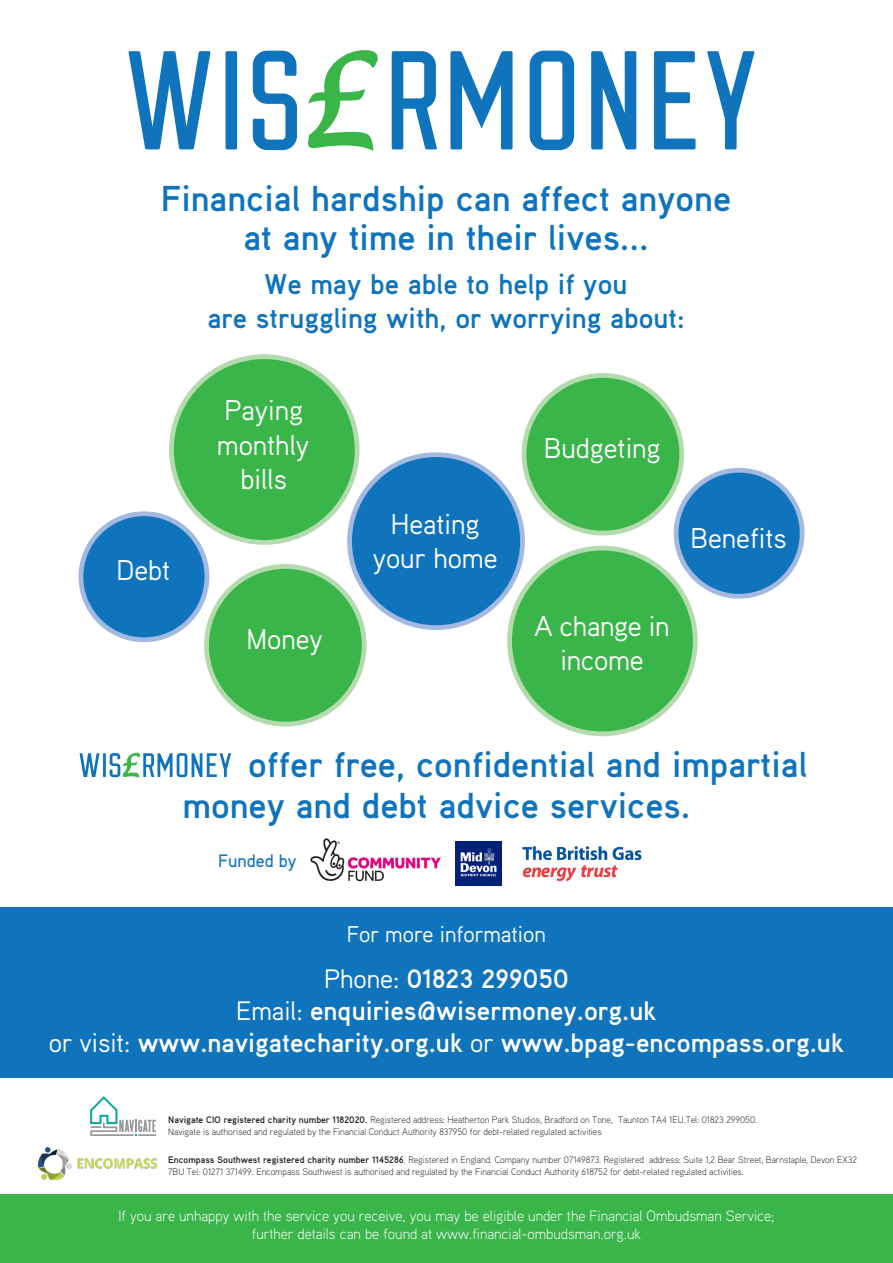
<style>
.page{position:relative;width:893px;height:1263px;background:#fff}
.page>*{position:absolute;margin:0;border:0;box-sizing:border-box;transform-origin:0 0}
.t1{font:700 36px "Aaux";color:#1074bc}
.t2{font:28.5px/34.2px "Aaux";color:#fff;text-align:center}
.t3{font:700 28.5px "Aaux";color:#1074bc}
.t4{font:700 26.7px "Aaux";color:#fff}
.t5{font:22.65px "Aaux";color:#fff}
.t6{font:500 18px "Aaux";color:#1074bc}
.t7{font:300 15px "Aaux";color:#fff}
.t8{font:300 9.45px/11.2px "Aaux";color:#231f20}
.s1{font-weight:400}
.s2{font-weight:700}
</style>
<div class="page">
<div style="left:0;top:908px;width:893px;height:170px;background:#1074bc"></div>
<div style="left:0;top:1195px;width:893px;height:68px;background:#3ab54a"></div>
<svg style="left:128px;top:51px;width:83px;height:98px"></svg>
<div style="left:226px;top:51px;width:11px;height:98px;background:#1074bc;border-radius:2px"></div>
<svg style="left:253px;top:51px;width:44px;height:99px"></svg>
<svg style="left:392px;top:51px;width:45px;height:98px"></svg>
<svg style="left:450px;top:51px;width:63px;height:98px"></svg>
<svg style="left:530px;top:51px;width:44px;height:99px"></svg>
<svg style="left:591px;top:51px;width:45px;height:98px"></svg>
<svg style="left:654px;top:51px;width:41px;height:98px"></svg>
<svg style="left:707px;top:51px;width:48px;height:98px"></svg>
<svg style="left:308px;top:50px;width:70px;height:101px"></svg>
<img style="left:38px;top:1147px;width:118px;height:32px">
<svg style="left:80px;top:753px;width:19px;height:24px"></svg>
<hr style="left:103px;top:753px;width:3px;height:24px;background:#1074bc">
<svg style="left:110px;top:753px;width:121px;height:25px"></svg>
<svg style="left:90px;top:1096px;width:67px;height:40px"></svg>
<img style="left:310px;top:838px;width:131px;height:44px">
<img style="left:456px;top:841px;width:45px;height:45px">
<img style="left:522px;top:846px;width:120px;height:36px">
<div style="left:510px;top:548px;width:185px;height:186px;background:#3ab54a;border-radius:50%"></div>
<div style="left:507px;top:546px;width:191px;height:190px;border:5px solid #b4dbae;border-radius:50%"></div>
<div style="left:207px;top:566px;width:157px;height:158px;background:#3ab54a;border-radius:50%"></div>
<div style="left:204px;top:564px;width:163px;height:162px;border:5px solid #b4dbae;border-radius:50%"></div>
<div style="left:350px;top:455px;width:172px;height:173px;background:#1074bc;border-radius:50%"></div>
<div style="left:347px;top:452px;width:178px;height:178px;border:5px solid #a4b9df;border-radius:50%"></div>
<div style="left:171px;top:357px;width:186px;height:185px;background:#3ab54a;border-radius:50%"></div>
<div style="left:169px;top:354px;width:191px;height:191px;border:5px solid #b4dbae;border-radius:50%"></div>
<div style="left:676px;top:470px;width:126px;height:126px;background:#1074bc;border-radius:50%"></div>
<div style="left:674px;top:468px;width:130px;height:131px;border:5px solid #a4b9df;border-radius:50%"></div>
<div style="left:524px;top:375px;width:158px;height:158px;background:#3ab54a;border-radius:50%"></div>
<div style="left:522px;top:373px;width:162px;height:162px;border:5px solid #b4dbae;border-radius:50%"></div>
<div style="left:81px;top:514px;width:126px;height:126px;background:#1074bc;border-radius:50%"></div>
<div style="left:79px;top:511px;width:130px;height:131px;border:5px solid #a4b9df;border-radius:50%"></div>
<p class="t1" style="left:161px;top:176px;width:572px">Financial hardship can affect anyone</p>
<p class="t1" style="left:243px;top:215px;width:407px">at any time in their lives...</p>
<p class="t3" style="left:265px;top:266px;width:364px">We may be able to help if you</p>
<p class="t3" style="left:207px;top:300px;width:479px">are struggling with, or worrying about:</p>
<p class="t2" style="left:116px;top:552px;width:55px">Debt</p>
<p class="t2" style="left:217px;top:392px;width:94px">Paying monthly bills</p>
<p class="t2" style="left:246px;top:621px;width:78px">Money</p>
<p class="t2" style="left:373px;top:506px;width:126px">Heating your home</p>
<p class="t2" style="left:544px;top:430px;width:118px">Budgeting</p>
<p class="t2" style="left:690px;top:520px;width:98px">Benefits</p>
<p class="t2" style="left:534px;top:608px;width:137px">A change in income</p>
<p class="t1" style="left:248px;top:742px;width:561px">offer free, confidential and impartial</p>
<p class="t1" style="left:183px;top:783px;width:509px">money and debt advice services.</p>
<p class="t6" style="left:218px;top:849px;width:80px">Funded by</p>
<p class="t5" style="left:347px;top:920px;width:201px">For more information</p>
<p class="t4" style="left:324px;top:962px;width:246px"><span class="s1">Phone:</span> 01823 299050</p>
<p class="t4" style="left:236px;top:994px;width:422px"><span class="s1">Email:</span> enquiries@wisermoney.org.uk</p>
<p class="t4" style="left:49px;top:1026px;width:797px"><span class="s1">or visit:</span> www.navigatecharity.org.uk <span class="s1">or</span> www.bpag-encompass.org.uk</p>
<p class="t8" style="left:168px;top:1114px;width:590px"><span class="s2">Navigate CIO registered charity number 1182020.</span> Registered address: Heatherton Park Studios, Bradford on Tone, Taunton TA4 1EU.Tel: 01823 299050.</p>
<p class="t8" style="left:168px;top:1125px;width:435px">Navigate is authorised and regulated by the Financial Conduct Authority 837950 for debt-related regulated activities</p>
<p class="t8" style="left:168px;top:1154px;width:690px"><span class="s2">Encompass Southwest registered charity number 1145286</span>. Registered in England. Company number 07149873. Registered address: Suite 1,2 Bear Street, Barnstaple, Devon EX32<br>7BU Tel: 01271 371499. Encompass Southwest is authorised and regulated by the Financial Conduct Authority 618752 for debt-related regulated activities.</p>
<p class="t7" style="left:118px;top:1206px;width:658px">If you are unhappy with the service you receive, you may be eligible under the Financial Ombudsman Service;</p>
<p class="t7" style="left:252px;top:1224px;width:391px">further details can be found at www.financial-ombudsman.org.uk</p>
</div>
